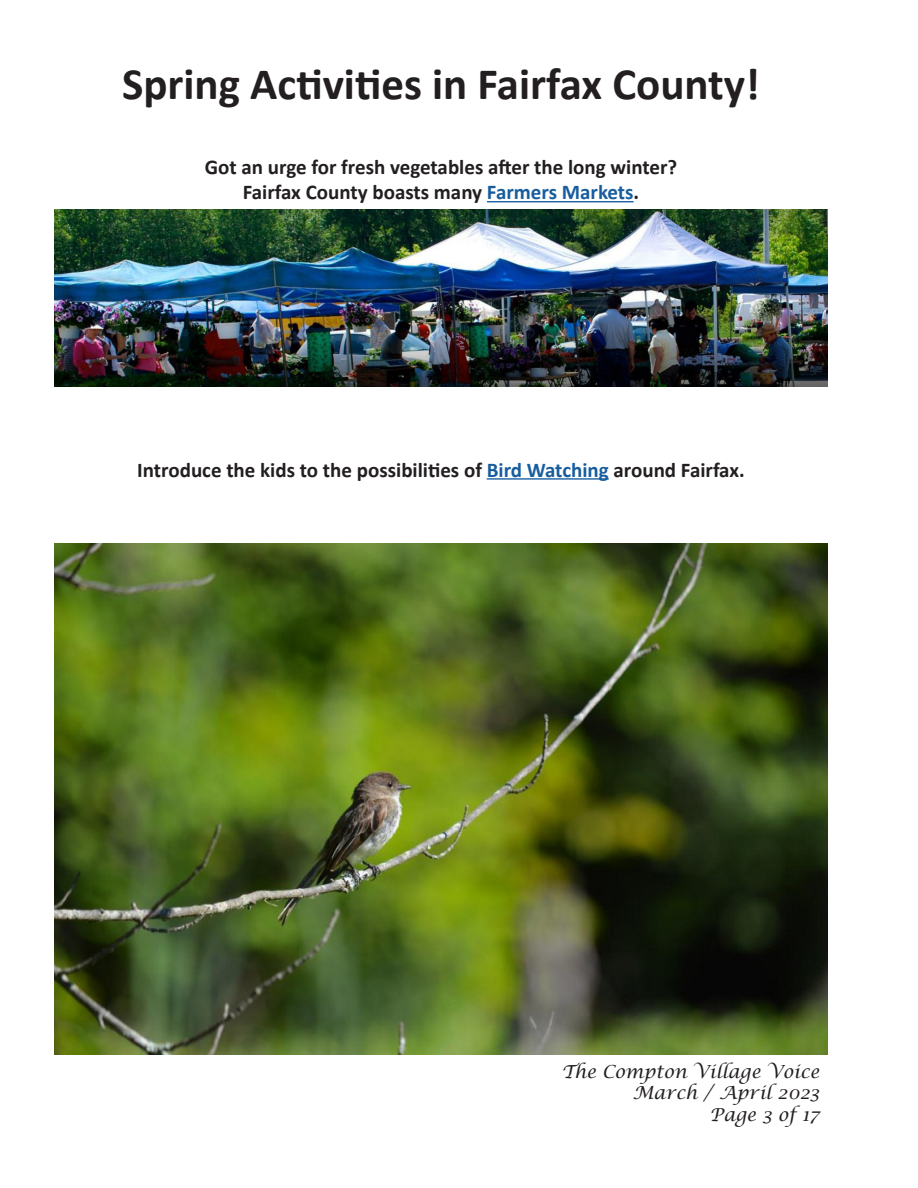
<style>
.page{position:relative;width:918px;height:1188px;background:#fff}
.page>*{position:absolute;margin:0;border:0;box-sizing:border-box;transform-origin:0 0}
.t1{font:700 45px "Calibri";color:#231f20}
.t2{font:700 21px "Calibri";color:#231f20}
.t3{font:italic 18px/21.6px "Lucida Calligraphy";color:#231f20;text-align:right}
.s1{color:#175d9e}
</style>
<div class="page">
<hr style="left:487px;top:201px;width:147px;height:1px;background:#175d9e">
<hr style="left:487px;top:478px;width:122px;height:2px;background:#175d9e">
<img style="left:55px;top:210px;width:772px;height:177px">
<img style="left:55px;top:543px;width:772px;height:512px">
<p class="t1" style="left:122px;top:52px;width:639px">Spring Activities in Fairfax County!</p>
<p class="t2" style="left:205px;top:152px;width:474px">Got an urge for fresh vegetables after the long winter?</p>
<p class="t2" style="left:243px;top:178px;width:398px">Fairfax County boasts many <span class="s1">Farmers Markets</span>.</p>
<p class="t2" style="left:137px;top:455px;width:609px">Introduce the kids to the possibilities of <span class="s1">Bird Watching</span> around Fairfax.</p>
<p class="t3" style="left:562px;top:1061px;width:259px">The Compton Village Voice<br>March / April 2023<br>Page 3 of 17</p>
</div>
